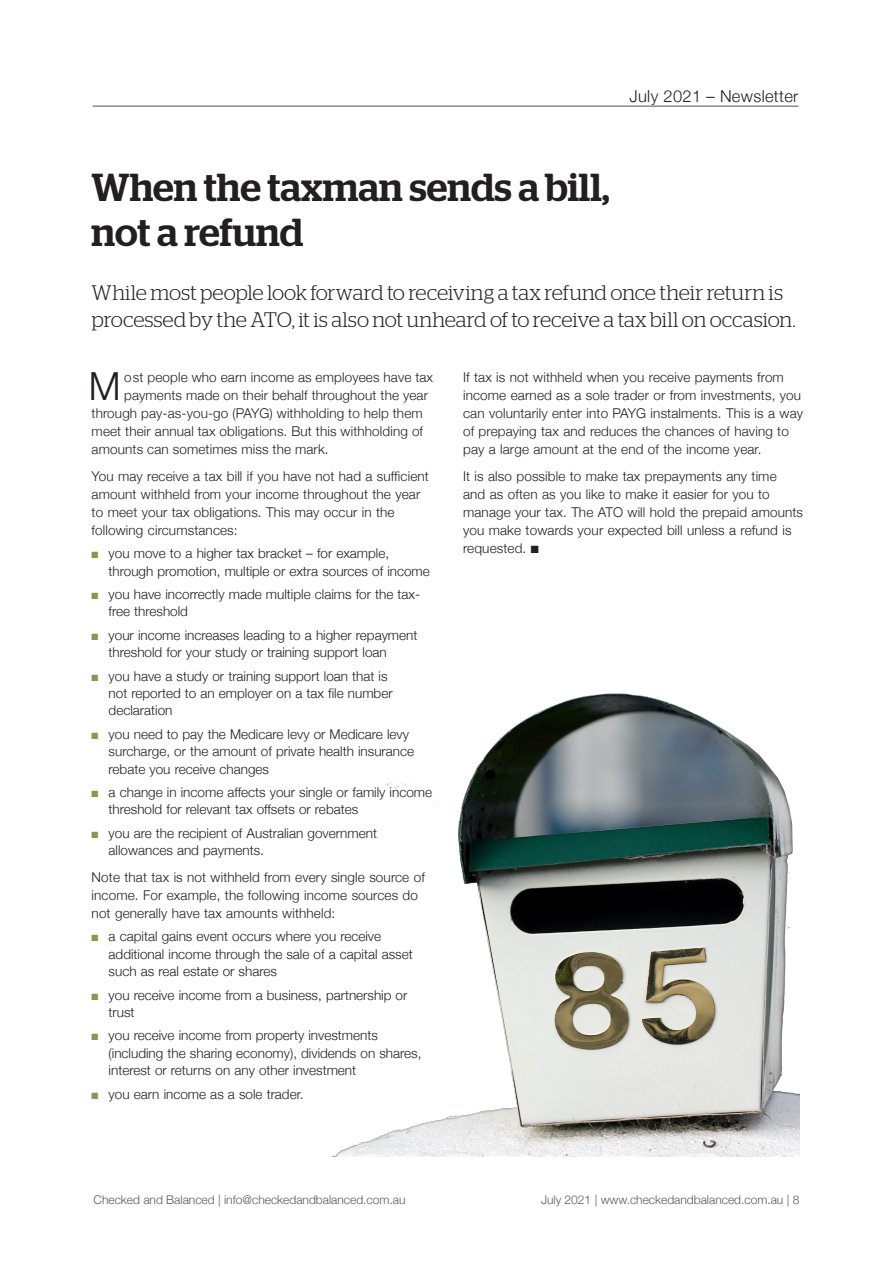
<style>
.page{position:relative;width:893px;height:1263px;background:#fff}
.page>*{position:absolute;margin:0;border:0;box-sizing:border-box;transform-origin:0 0}
.t1{font:500 39px/45px "Stag";color:#231f20}
.t2{font:300 38.7px "Helvetica Neue";color:#231f20}
.t3{font:300 21px/27px "Stag";letter-spacing:-.005em;color:#231f20}
.t4{font:300 16.5px "Helvetica Neue";letter-spacing:.02em;color:#231f20}
.t5{font:300 13.5px/17.2px "Helvetica Neue";color:#231f20}
.t6{font:300 12px "Helvetica Neue";color:#57585a}
.s1{color:#809b4c}
</style>
<div class="page">
<hr style="left:93px;top:106px;width:705px;height:1px;background:#231f20">
<img style="left:330px;top:693px;width:469px;height:464px">
<p class="t4" style="left:629px;top:83px;width:170px">July 2021 – Newsletter</p>
<h1 class="t1" style="left:92px;top:164px;width:520px">When the taxman sends a bill, not a refund</h1>
<h3 class="t3" style="left:92px;top:278px;width:705px">While most people look forward to receiving a tax refund once their return is processed by the ATO, it is also not unheard of to receive a tax bill on occasion.</h3>
<h2 class="t2" style="left:89px;top:355px;width:33px">M</h2>
<p class="t5" style="left:124px;top:368px;width:310px">ost people who earn income as employees have tax</p>
<p class="t5" style="left:124px;top:386px;width:305px">payments made on their behalf throughout the year</p>
<p class="t5" style="left:92px;top:404px;width:333px">through pay-as-you-go (PAYG) withholding to help them</p>
<p class="t5" style="left:92px;top:422px;width:333px">meet their annual tax obligations. But this withholding of</p>
<p class="t5" style="left:92px;top:440px;width:238px">amounts can sometimes miss the mark.</p>
<p class="t5" style="left:92px;top:466px;width:339px;line-height:18px">You may receive a tax bill if you have not had a sufficient amount withheld from your income throughout the year to meet your tax obligations. This may occur in the following circumstances:</p>
<p class="t5" style="left:109px;top:544px;width:323px;text-indent:-17px"><span class="s1">■</span> you move to a higher tax bracket – for example, through promotion, multiple or extra sources of income</p>
<p class="t5" style="left:109px;top:585px;width:313px;text-indent:-17px"><span class="s1">■</span> you have incorrectly made multiple claims for the tax&shy;free threshold</p>
<p class="t5" style="left:109px;top:626px;width:310px;text-indent:-17px"><span class="s1">■</span> your income increases leading to a higher repayment threshold for your study or training support loan</p>
<p class="t5" style="left:109px;top:666px;width:285px;text-indent:-17px"><span class="s1">■</span> you have a study or training support loan that is not reported to an employer on a tax file number declaration</p>
<p class="t5" style="left:109px;top:725px;width:307px;text-indent:-17px"><span class="s1">■</span> you need to pay the Medicare levy or Medicare levy surcharge, or the amount of private health insurance rebate you receive changes</p>
<p class="t5" style="left:109px;top:783px;width:325px;text-indent:-17px"><span class="s1">■</span> a change in income affects your single or family income threshold for relevant tax offsets or rebates</p>
<p class="t5" style="left:109px;top:824px;width:270px;text-indent:-17px"><span class="s1">■</span> you are the recipient of Australian government allowances and payments.</p>
<p class="t5" style="left:92px;top:867px;width:335px;line-height:18px">Note that tax is not withheld from every single source of income. For example, the following income sources do not generally have tax amounts withheld:</p>
<p class="t5" style="left:109px;top:927px;width:306px;text-indent:-17px"><span class="s1">■</span> a capital gains event occurs where you receive additional income through the sale of a capital asset such as real estate or shares</p>
<p class="t5" style="left:109px;top:985px;width:300px;text-indent:-17px"><span class="s1">■</span> you receive income from a business, partnership or trust</p>
<p class="t5" style="left:109px;top:1026px;width:314px;text-indent:-17px"><span class="s1">■</span> you receive income from property investments (including the sharing economy), dividends on shares, interest or returns on any other investment</p>
<p class="t5" style="left:92px;top:1084px;width:213px"><span class="s1">■</span> you earn income as a sole trader.</p>
<p class="t5" style="left:463px;top:367px;width:341px;line-height:18px">If tax is not withheld when you receive payments from income earned as a sole trader or from investments, you can voluntarily enter into PAYG instalments. This is a way of prepaying tax and reduces the chances of having to pay a large amount at the end of the income year.</p>
<p class="t5" style="left:463px;top:466px;width:341px;line-height:18px">It is also possible to make tax prepayments any time<br>and as often as you like to make it easier for you to manage your tax. The ATO will hold the prepaid amounts you make towards your expected bill unless a refund is requested. ■</p>
<p class="t6" style="left:94px;top:1190px;width:313px">Checked and Balanced | info@checkedandbalanced.com.au</p>
<p class="t6" style="left:541px;top:1190px;width:260px">July 2021 | www.checkedandbalanced.com.au | 8</p>
</div>
